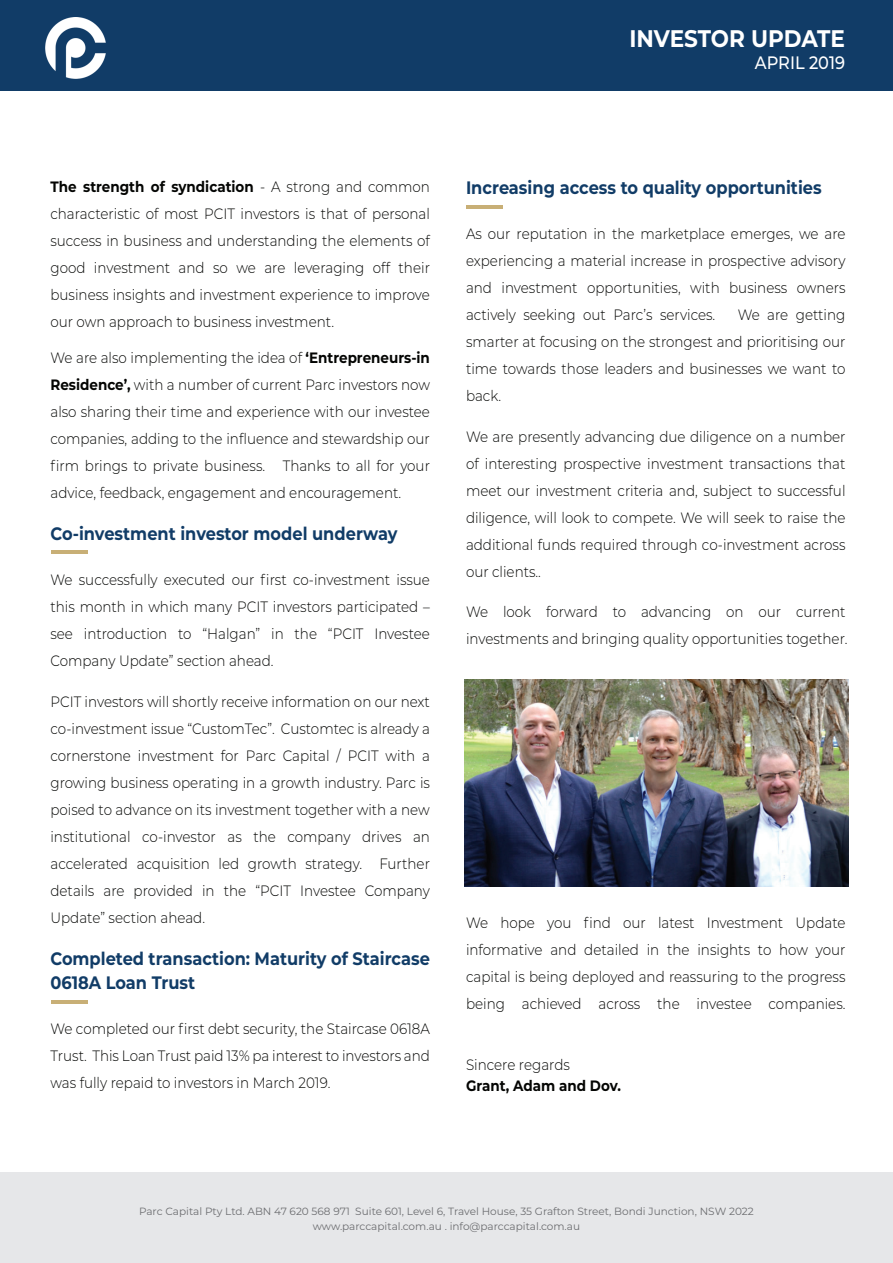
<style>
.page{position:relative;width:893px;height:1263px;background:#fff}
.page>*{position:absolute;margin:0;border:0;box-sizing:border-box;transform-origin:0 0}
.t1{font:700 24px "Montserrat";letter-spacing:-.005em;color:#fff;scale:.9 1}
.t2{font:700 18px/24px "Montserrat";color:#113c67;scale:.9 1}
.t3{font:500 18px "Montserrat";color:#fff;scale:.9 1}
.t4{font:300 15px/27px "Montserrat";color:#040503;text-align:justify;scale:.9 1}
.t5{font:700 15px "Montserrat";color:#040503;scale:.9 1}
.t6{font:10.5px/15px "Montserrat";color:#6c6d70;text-align:center}
.s1{font-weight:700}
</style>
<div class="page">
<div style="left:0;top:1173px;width:893px;height:90px;background:#e6e7e9"></div>
<img style="left:464px;top:680px;width:384px;height:207px">
<hr style="left:466px;top:205px;width:36px;height:4px;background:#c8af76">
<hr style="left:51px;top:1000px;width:36px;height:3px;background:#c8af76">
<hr style="left:51px;top:550px;width:36px;height:4px;background:#c8af76">
<div style="left:0;top:0;width:893px;height:90px;background:#113c67"></div>
<img style="left:45px;top:18px;width:60px;height:60px">
<h1 class="t1" style="left:629px;top:21px;width:241px">INVESTOR UPDATE</h1>
<p class="t3" style="left:755px;top:50px;width:102px">APRIL 2019</p>
<p class="t4" style="left:50px;top:173px;width:423px"><span class="s1">The strength of syndication</span> - A strong and common characteristic of most PCIT investors is that of personal success in business and understanding the elements of good investment and so we are leveraging off their business insights and investment experience to improve our own approach to business investment.</p>
<p class="t4" style="left:50px;top:344px;width:423px">We are also implementing the idea of <span class="s1">‘Entrepreneurs-in Residence’,</span> with a number of current Parc investors now also sharing their time and experience with our investee companies, adding to the influence and stewardship our firm brings to private business. Thanks to all for your advice, feedback, engagement and encouragement.</p>
<p class="t2" style="left:50px;top:521px;width:387px">Co-investment investor model underway</p>
<p class="t4" style="left:50px;top:566px;width:423px">We successfully executed our first co-investment issue this month in which many PCIT investors participated – see introduction to “Halgan” in the “PCIT Investee Company Update” section ahead.</p>
<p class="t4" style="left:50px;top:687px;width:423px">PCIT investors will shortly receive information on our next co-investment issue “CustomTec”. Customtec is already a cornerstone investment for Parc Capital / PCIT with a growing business operating in a growth industry. Parc is poised to advance on its investment together with a new institutional co-investor as the company drives an accelerated acquisition led growth strategy. Further details are provided in the “PCIT Investee Company Update” section ahead.</p>
<p class="t2" style="left:50px;top:945px;width:423px">Completed transaction: Maturity of Staircase<br>0618A Loan Trust</p>
<p class="t4" style="left:50px;top:1014px;width:423px">We completed our first debt security, the Staircase 0618A Trust. This Loan Trust paid 13% pa interest to investors and was fully repaid to investors in March 2019.</p>
<p class="t2" style="left:466px;top:175px;width:397px">Increasing access to quality opportunities</p>
<p class="t4" style="left:466px;top:220px;width:423px">As our reputation in the marketplace emerges, we are experiencing a material increase in prospective advisory and investment opportunities, with business owners actively seeking out Parc’s services.</p>
<p class="t4" style="left:466px;top:301px;width:423px;text-indent:272px">We are getting smarter at focusing on the strongest and prioritising our time towards those leaders and businesses we want to back.</p>
<p class="t4" style="left:466px;top:422px;width:423px">We are presently advancing due diligence on a number of interesting prospective investment transactions that meet our investment criteria and, subject to successful diligence, will look to compete. We will seek to raise the additional funds required through co-investment across our clients..</p>
<p class="t4" style="left:466px;top:598px;width:425px">We look forward to advancing on our current investments and bringing quality opportunities together.</p>
<p class="t4" style="left:466px;top:908px;width:423px">We hope you find our latest Investment Update informative and detailed in the insights to how your capital is being deployed and reassuring to the progress being achieved across the investee companies.</p>
<p class="t4" style="left:466px;top:1051px;width:117px">Sincere regards</p>
<p class="t5" style="left:466px;top:1075px;width:174px">Grant, Adam and Dov.</p>
<p class="t6" style="left:139px;top:1203px;width:616px">Parc Capital Pty Ltd. ABN 47 620 568 971 Suite 601, Level 6, Travel House, 35 Grafton Street, Bondi Junction, NSW 2022 www.parccapital.com.au . info@parccapital.com.au</p>
</div>
